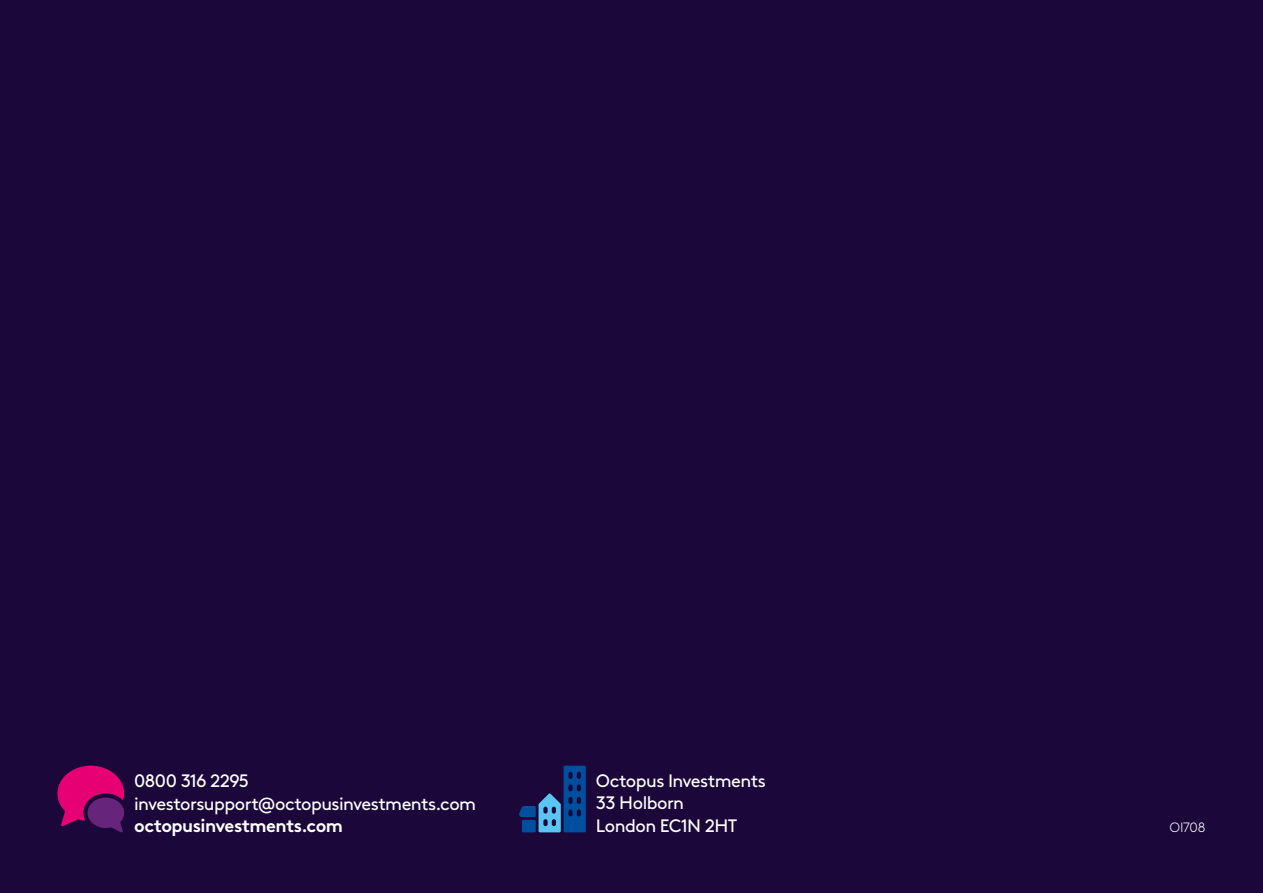
<style>
.page{position:relative;width:1263px;height:893px;background:#1b073a}
.page>*{position:absolute;margin:0;border:0;box-sizing:border-box;transform-origin:0 0}
.t1{font:18px/22.5px "Brown LL";letter-spacing:-.03em;color:#fff}
.t2{font:700 18px "Brown LL";letter-spacing:-.03em;color:#fff}
.t3{font:300 13.5px "Brown LL";letter-spacing:-.02em;color:#fff}
</style>
<div class="page">
<svg style="left:519px;top:766px;width:67px;height:66px"></svg>
<svg style="left:57px;top:766px;width:67px;height:66px"></svg>
<p class="t1" style="left:596px;top:768px;width:171px">Octopus Investments<br>33 Holborn<br>London EC1N 2HT</p>
<p class="t1" style="left:134px;top:768px;width:343px">0800 316 2295 investorsupport@octopusinvestments.com</p>
<p class="t2" style="left:134px;top:812px;width:210px">octopusinvestments.com</p>
<p class="t3" style="left:1169px;top:818px;width:37px">OI708</p>
</div>
